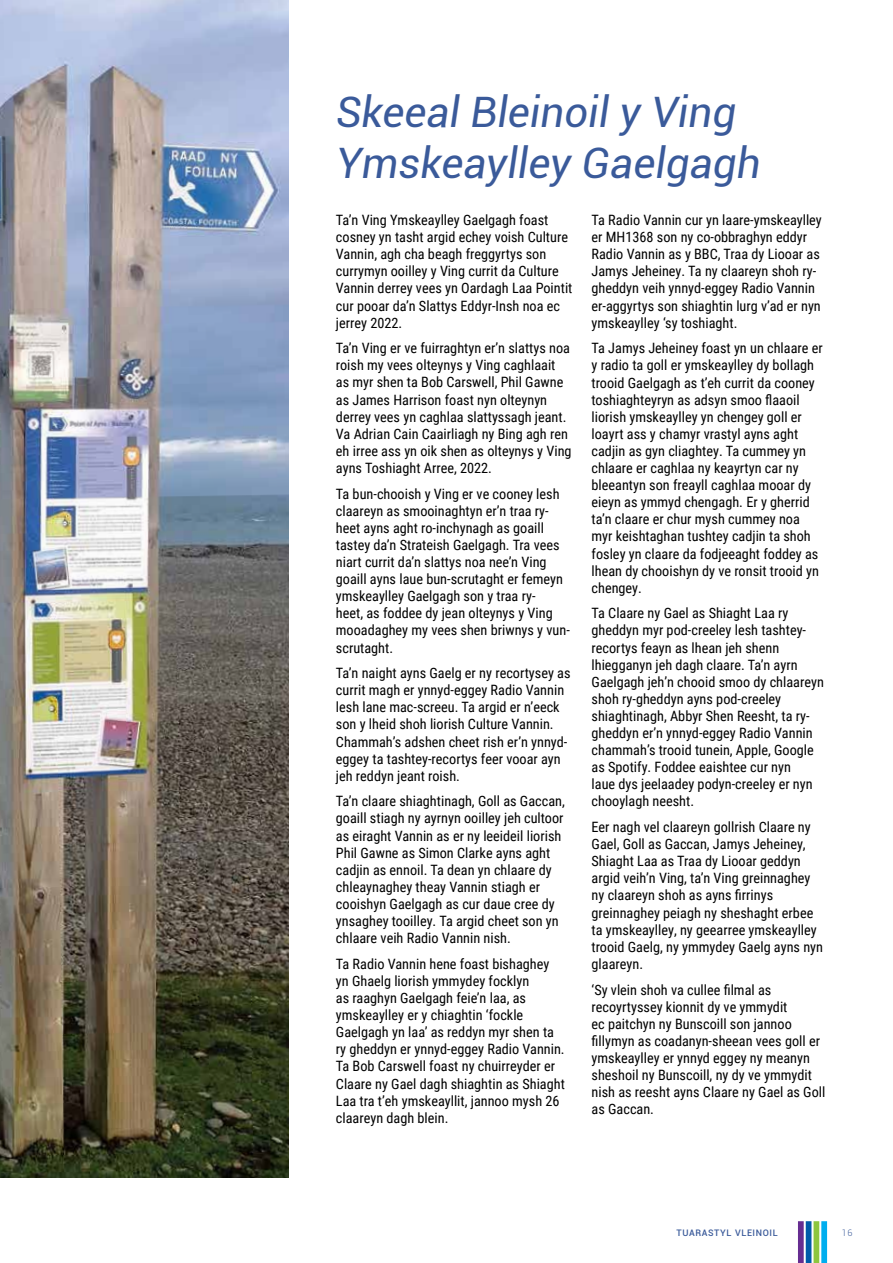
<style>
.page{position:relative;width:893px;height:1263px;background:#fff}
.page>*{position:absolute;margin:0;border:0;box-sizing:border-box;transform-origin:0 0}
.t1{font:italic 42px/51px "Roboto";color:#3a5a9a}
.t2{font:14.25px/17.1px "Roboto Condensed";color:#000}
.t3{font:500 9px "Roboto";letter-spacing:.07em;color:#3a5a9a}
.t4{font:300 9px "Roboto";color:#3a5a9a}
</style>
<div class="page">
<div style="left:798px;top:1221px;width:6px;height:42px;background:#662d91"></div>
<div style="left:806px;top:1221px;width:5px;height:42px;background:#005baa"></div>
<div style="left:813px;top:1221px;width:6px;height:42px;background:#8dc63f"></div>
<div style="left:821px;top:1221px;width:6px;height:42px;background:#00aeef"></div>
<img style="left:0;top:0;width:288px;height:1177px">
<h1 class="t1" style="left:336px;top:85px;width:426px">Skeeal Bleinoil y Ving<br>Ymskeaylley Gaelgagh</h1>
<p class="t2" style="left:336px;top:211px;width:238px">Ta’n Ving Ymskeaylley Gaelgagh foast cosney yn tasht argid echey voish Culture Vannin, agh cha beagh freggyrtys son currymyn ooilley y Ving currit da Culture Vannin derrey vees yn Oardagh Laa Pointit cur pooar da’n Slattys Eddyr-Insh noa ec jerrey 2022.</p>
<p class="t2" style="left:336px;top:339px;width:237px">Ta’n Ving er ve fuirraghtyn er’n slattys noa roish my vees olteynys y Ving caghlaait as myr shen ta Bob Carswell, Phil Gawne as James Harrison foast nyn olteynyn derrey vees yn caghlaa slattyssagh jeant.<br>Va Adrian Cain Caairliagh ny Bing agh ren eh irree ass yn oik shen as olteynys y Ving ayns Toshiaght Arree, 2022.</p>
<p class="t2" style="left:336px;top:484px;width:235px">Ta bun-chooish y Ving er ve cooney lesh claareyn as smooinaghtyn er’n traa ry&shy;heet ayns aght ro-inchynagh as goaill tastey da’n Strateish Gaelgagh. Tra vees niart currit da’n slattys noa nee’n Ving goaill ayns laue bun-scrutaght er femeyn ymskeaylley Gaelgagh son y traa ry-<br>heet, as foddee dy jean olteynys y Ving mooadaghey my vees shen briwnys y vun&shy;scrutaght.</p>
<p class="t2" style="left:336px;top:664px;width:236px">Ta’n naight ayns Gaelg er ny recortysey as currit magh er ynnyd-eggey Radio Vannin lesh lane mac-screeu. Ta argid er n’eeck son y lheid shoh liorish Culture Vannin.<br>Chammah’s adshen cheet rish er’n ynnyd&shy;eggey ta tashtey-recortys feer vooar ayn jeh reddyn jeant roish.</p>
<p class="t2" style="left:336px;top:792px;width:230px">Ta’n claare shiaghtinagh, Goll as Gaccan, goaill stiagh ny ayrnyn ooilley jeh cultoor as eiraght Vannin as er ny leeideil liorish Phil Gawne as Simon Clarke ayns aght cadjin as ennoil. Ta dean yn chlaare dy chleaynaghey theay Vannin stiagh er cooishyn Gaelgagh as cur daue cree dy ynsaghey tooilley. Ta argid cheet son yn chlaare veih Radio Vannin nish.</p>
<p class="t2" style="left:336px;top:955px;width:230px">Ta Radio Vannin hene foast bishaghey yn Ghaelg liorish ymmydey focklyn<br>as raaghyn Gaelgagh feie’n laa, as ymskeaylley er y chiaghtin ‘fockle Gaelgagh yn laa’ as reddyn myr shen ta ry gheddyn er ynnyd-eggey Radio Vannin.<br>Ta Bob Carswell foast ny chuirreyder er Claare ny Gael dagh shiaghtin as Shiaght Laa tra t’eh ymskeayllit, jannoo mysh 26 claareyn dagh blein.</p>
<p class="t2" style="left:592px;top:211px;width:232px">Ta Radio Vannin cur yn laare-ymskeaylley er MH1368 son ny co-obbraghyn eddyr Radio Vannin as y BBC, Traa dy Liooar as Jamys Jeheiney. Ta ny claareyn shoh ry&shy;gheddyn veih ynnyd-eggey Radio Vannin er-aggyrtys son shiaghtin lurg v’ad er nyn ymskeaylley ‘sy toshiaght.</p>
<p class="t2" style="left:592px;top:339px;width:233px">Ta Jamys Jeheiney foast yn un chlaare er y radio ta goll er ymskeaylley dy bollagh trooid Gaelgagh as t’eh currit da cooney toshiaghteyryn as adsyn smoo flaaoil liorish ymskeaylley yn chengey goll er loayrt ass y chamyr vrastyl ayns aght cadjin as gyn cliaghtey. Ta cummey yn chlaare er caghlaa ny keayrtyn car ny bleeantyn son freayll caghlaa mooar dy eieyn as ymmyd chengagh. Er y gherrid ta’n claare er chur mysh cummey noa myr keishtaghan tushtey cadjin ta shoh fosley yn claare da fodjeeaght foddey as lhean dy chooishyn dy ve ronsit trooid yn chengey.</p>
<p class="t2" style="left:592px;top:604px;width:234px">Ta Claare ny Gael as Shiaght Laa ry gheddyn myr pod-creeley lesh tashtey&shy;recortys feayn as lhean jeh shenn lhiegganyn jeh dagh claare. Ta’n ayrn Gaelgagh jeh’n chooid smoo dy chlaareyn shoh ry-gheddyn ayns pod-creeley shiaghtinagh, Abbyr Shen Reesht, ta ry&shy;gheddyn er’n ynnyd-eggey Radio Vannin chammah’s trooid tunein, Apple, Google as Spotify. Foddee eaishtee cur nyn<br>laue dys jeelaadey podyn-creeley er nyn chooylagh neesht.</p>
<p class="t2" style="left:592px;top:818px;width:233px">Eer nagh vel claareyn gollrish Claare ny Gael, Goll as Gaccan, Jamys Jeheiney, Shiaght Laa as Traa dy Liooar geddyn argid veih’n Ving, ta’n Ving greinnaghey ny claareyn shoh as ayns firrinys greinnaghey peiagh ny sheshaght erbee ta ymskeaylley, ny geearree ymskeaylley trooid Gaelg, ny ymmydey Gaelg ayns nyn glaareyn.</p>
<p class="t2" style="left:592px;top:980px;width:235px">‘Sy vlein shoh va cullee filmal as recoyrtyssey kionnit dy ve ymmydit<br>ec paitchyn ny Bunscoill son jannoo fillymyn as coadanyn-sheean vees goll er ymskeaylley er ynnyd eggey ny meanyn sheshoil ny Bunscoill, ny dy ve ymmydit nish as reesht ayns Claare ny Gael as Goll as Gaccan.</p>
<p class="t3" style="left:676px;top:1227px;width:103px">TUARASTYL VLEINOIL</p>
<p class="t4" style="left:842px;top:1227px;width:12px">16</p>
</div>
